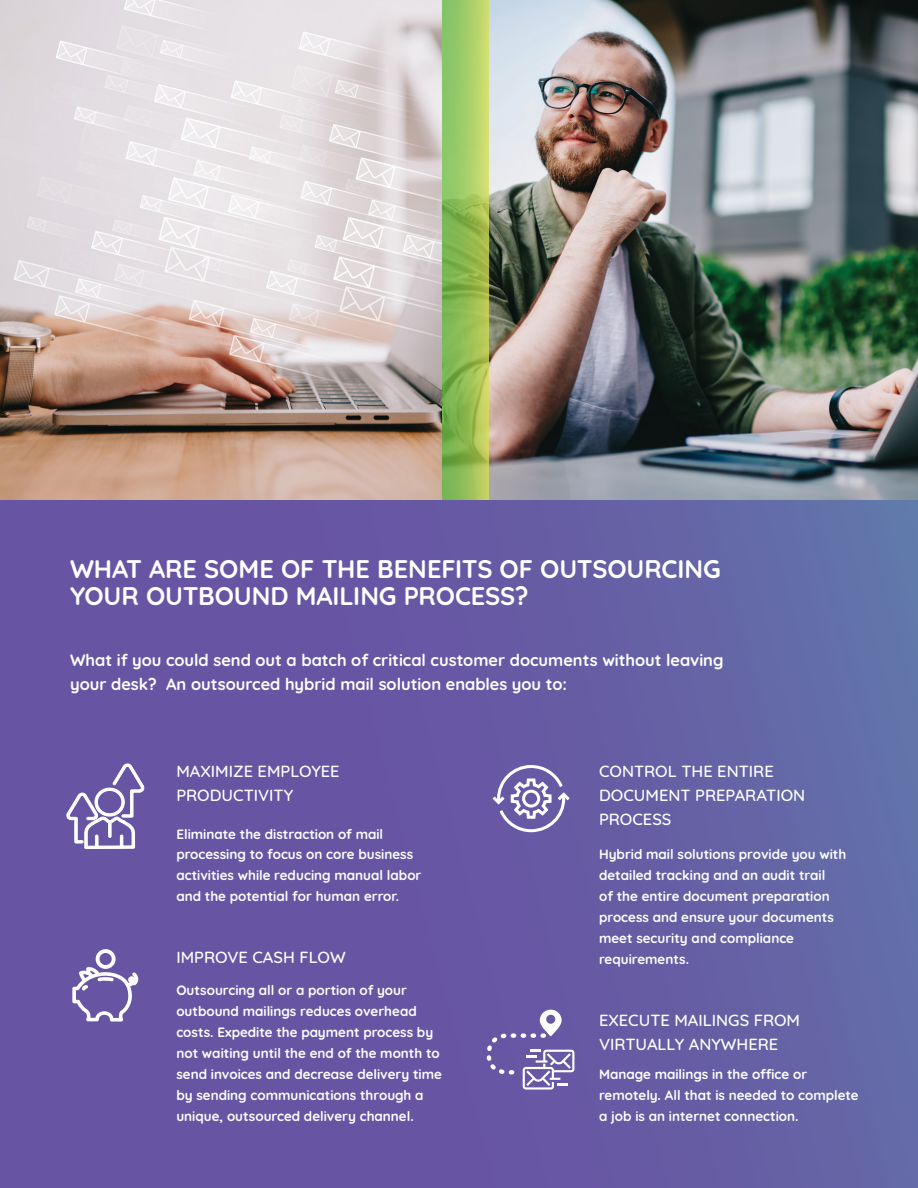
<style>
.page{position:relative;width:918px;height:1188px;background:#fff}
.page>*{position:absolute;margin:0;border:0;box-sizing:border-box;transform-origin:0 0}
.sub-head{font:700 25.35px/27px "Quicksand";letter-spacing:-.005em;color:#fff}
.Body_Copy_-_Quicksan{font:500 16.5px/23.9px "Quicksand";color:#fff}
.Body_Copy_-_Quicksan-2{font:700 16.5px/23.9px "Quicksand";color:#fff}
.Body_Copy_-_Quicksan-3{font:700 13.5px/20.9px "Quicksand";color:#fff}
</style>
<div class="page">
<div style="left:0;top:498px;width:918px;height:690px;background:linear-gradient(to right,#684ea3,#6469a7)"></div>
<img style="left:0;top:0;width:918px;height:500px">
<svg style="left:72px;top:949px;width:67px;height:73px"></svg>
<svg style="left:66px;top:763px;width:79px;height:86px"></svg>
<svg style="left:442px;top:0;width:46px;height:500px;background:#98c25b"></svg>
<svg style="left:493px;top:765px;width:77px;height:67px"></svg>
<svg style="left:487px;top:1010px;width:87px;height:80px;background:#8275b4"></svg>
<p class="sub-head" style="left:70px;top:553px;width:652px">WHAT ARE SOME OF THE BENEFITS OF OUTSOURCING<br>YOUR OUTBOUND MAILING PROCESS?</p>
<p class="Body_Copy_-_Quicksan-2" style="left:70px;top:647px;width:655px">What if you could send out a batch of critical customer documents without leaving your desk? An outsourced hybrid mail solution enables you to:</p>
<p class="Body_Copy_-_Quicksan" style="left:176px;top:757px;width:165px">MAXIMIZE EMPLOYEE<br>PRODUCTIVITY</p>
<p class="Body_Copy_-_Quicksan-3" style="left:176px;top:822px;width:247px">Eliminate the distraction of mail processing to focus on core business activities while reducing manual labor and the potential for human error.</p>
<p class="Body_Copy_-_Quicksan" style="left:176px;top:943px;width:171px">IMPROVE CASH FLOW</p>
<p class="Body_Copy_-_Quicksan-3" style="left:176px;top:979px;width:267px">Outsourcing all or a portion of your outbound mailings reduces overhead costs. Expedite the payment process by not waiting until the end of the month to send invoices and decrease delivery time by sending communications through a unique, outsourced delivery channel.</p>
<p class="Body_Copy_-_Quicksan" style="left:599px;top:757px;width:208px">CONTROL THE ENTIRE<br>DOCUMENT PREPARATION<br>PROCESS</p>
<p class="Body_Copy_-_Quicksan-3" style="left:599px;top:843px;width:249px">Hybrid mail solutions provide you with detailed tracking and an audit trail<br>of the entire document preparation process and ensure your documents meet security and compliance requirements.</p>
<p class="Body_Copy_-_Quicksan" style="left:599px;top:1007px;width:203px">EXECUTE MAILINGS FROM<br>VIRTUALLY ANYWHERE</p>
<p class="Body_Copy_-_Quicksan-3" style="left:599px;top:1063px;width:261px">Manage mailings in the office or remotely. All that is needed to complete a job is an internet connection.</p>
</div>
